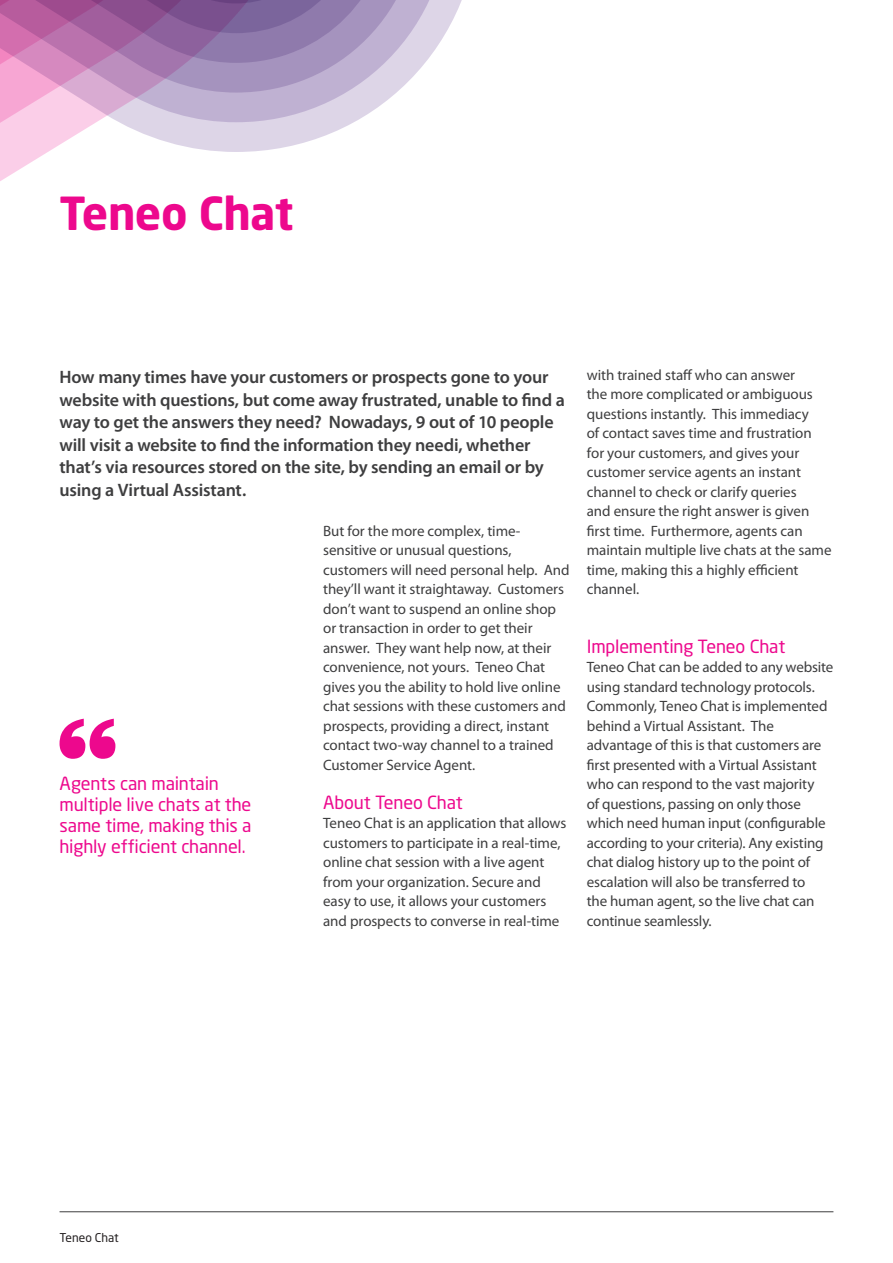
<style>
.page{position:relative;width:893px;height:1263px;background:#fff}
.page>*{position:absolute;margin:0;border:0;box-sizing:border-box;transform-origin:0 0}
.t1{font:700 45px "Neo Sans";letter-spacing:-.015em;color:#ed088d}
.t2{font:600 18px/22.5px "Myriad Pro";letter-spacing:-.01em;color:#3e3e3f}
.t3{font:18px/21px "Neo Sans";letter-spacing:-.01em;color:#ed088d}
.t4{font:15px/19.5px "Myriad Pro";letter-spacing:-.005em;color:#3e3e3f}
.t5{font:12px "Neo Sans";color:#231f20}
</style>
<div class="page">
<hr style="left:60px;top:1211px;width:773px;height:1px;background:#3e3e3f">
<svg style="left:420px;top:0;width:30px;height:69px;fill:#ddd5e7"></svg>
<svg style="left:0;top:0;width:420px;height:181px"></svg>
<svg style="left:60px;top:719px;width:55px;height:40px"></svg>
<p class="t1" style="left:60px;top:194px;width:236px">Teneo Chat</p>
<p class="t2" style="left:60px;top:366px;width:507px">How many times have your customers or prospects gone to your website with questions, but come away frustrated, unable to find a way to get the answers they need? Nowadays, 9 out of 10 people will visit a website to find the information they needi, whether that’s via resources stored on the site, by sending an email or by using a Virtual Assistant.</p>
<p class="t4" style="left:323px;top:521px;width:248px">But for the more complex, time&shy;sensitive or unusual questions, customers will need personal help. And they’ll want it straightaway. Customers don’t want to suspend an online shop or transaction in order to get their answer. They want help now, at their convenience, not yours. Teneo Chat gives you the ability to hold live online chat sessions with these customers and prospects, providing a direct, instant contact two-way channel to a trained Customer Service Agent.</p>
<p class="t3" style="left:323px;top:791px;width:141px">About Teneo Chat</p>
<p class="t4" style="left:323px;top:813px;width:245px">Teneo Chat is an application that allows customers to participate in a real-time, online chat session with a live agent from your organization. Secure and easy to use, it allows your customers and prospects to converse in real-time</p>
<p class="t3" style="left:60px;top:773px;width:193px">Agents can maintain multiple live chats at the same time, making this a highly efficient channel.</p>
<p class="t4" style="left:587px;top:365px;width:246px">with trained staff who can answer<br>the more complicated or ambiguous questions instantly. This immediacy<br>of contact saves time and frustration for your customers, and gives your customer service agents an instant channel to check or clarify queries<br>and ensure the right answer is given first time. Furthermore, agents can maintain multiple live chats at the same time, making this a highly efficient channel.</p>
<p class="t3" style="left:587px;top:635px;width:200px">Implementing Teneo Chat</p>
<p class="t4" style="left:587px;top:657px;width:248px">Teneo Chat can be added to any website using standard technology protocols.<br>Commonly, Teneo Chat is implemented behind a Virtual Assistant. The advantage of this is that customers are first presented with a Virtual Assistant who can respond to the vast majority<br>of questions, passing on only those which need human input (configurable according to your criteria). Any existing chat dialog history up to the point of escalation will also be transferred to<br>the human agent, so the live chat can continue seamlessly.</p>
<p class="t5" style="left:60px;top:1230px;width:61px">Teneo Chat</p>
</div>
